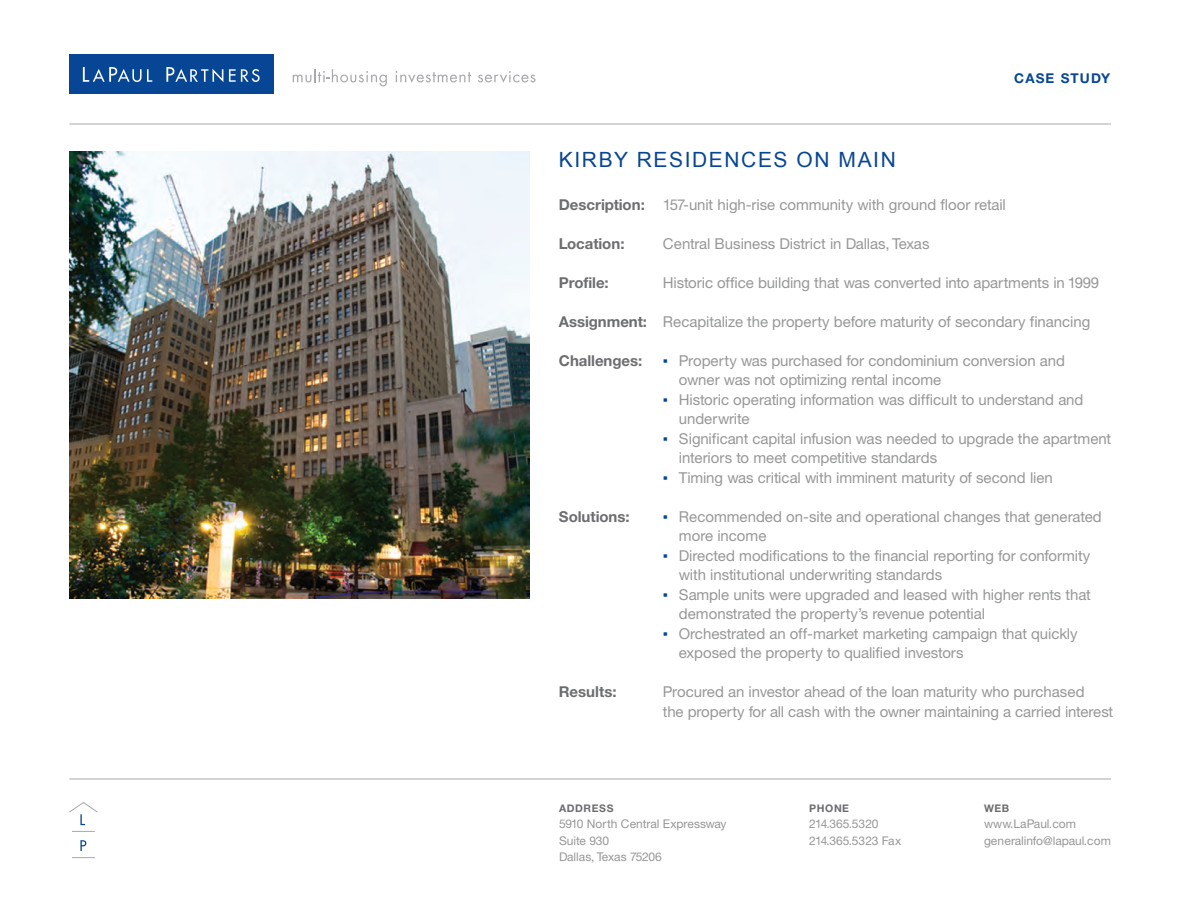
<style>
.page{position:relative;width:1188px;height:918px;background:#fff}
.page>*{position:absolute;margin:0;border:0;box-sizing:border-box;transform-origin:0 0}
.t1{font:21px "Arial";letter-spacing:.075em;color:#074694}
.t2{font:15px/19.5px "Helvetica Neue";letter-spacing:-.005em;color:#969797}
.t3{font:700 15px "Helvetica Neue";color:#6c6d70}
.t4{font:700 13.5px "Helvetica Neue";letter-spacing:.075em;color:#074694}
.t5{font:12px/16.5px "Helvetica Neue";letter-spacing:-.01em;color:#969797}
.t6{font:700 10.5px "Helvetica Neue";letter-spacing:.055em;color:#6c6d70}
.s1{font-weight:700;color:#6c6d70}
.s2{font-family:"Arial";color:#074694}
</style>
<div class="page">
<div style="left:69px;top:55px;width:205px;height:39px;background:#074694"></div>
<svg style="left:83px;top:67px;width:69px;height:15px"></svg>
<svg style="left:166px;top:67px;width:57px;height:15px"></svg>
<svg style="left:229px;top:69px;width:31px;height:13px"></svg>
<svg style="left:293px;top:69px;width:94px;height:17px"></svg>
<svg style="left:395px;top:71px;width:76px;height:12px"></svg>
<svg style="left:478px;top:71px;width:57px;height:12px"></svg>
<svg style="left:69px;top:802px;width:29px;height:23px"></svg>
<svg style="left:80px;top:840px;width:6px;height:11px"></svg>
<svg style="left:72px;top:831px;width:23px;height:1px"></svg>
<svg style="left:72px;top:857px;width:23px;height:1px"></svg>
<hr style="left:69px;top:779px;width:1042px;height:1px;background:#a8a9ad">
<hr style="left:69px;top:124px;width:1042px;height:1px;background:#a8a9ad">
<img style="left:69px;top:152px;width:461px;height:446px">
<p class="t4" style="left:1014px;top:69px;width:97px">CASE STUDY</p>
<h1 class="t1" style="left:559px;top:146px;width:338px">KIRBY RESIDENCES ON MAIN</h1>
<p class="t2" style="left:559px;top:194px;width:448px"><span class="s1">Description:</span> 157-unit high-rise community with ground floor retail</p>
<p class="t3" style="left:559px;top:234px;width:67px">Location:</p>
<p class="t2" style="left:663px;top:233px;width:268px">Central Business District in Dallas, Texas</p>
<p class="t3" style="left:559px;top:273px;width:51px">Profile:</p>
<p class="t2" style="left:663px;top:272px;width:438px">Historic office building that was converted into apartments in 1999</p>
<p class="t2" style="left:559px;top:311px;width:533px"><span class="s1">Assignment:</span> Recapitalize the property before maturity of secondary financing</p>
<p class="t3" style="left:559px;top:351px;width:85px">Challenges:</p>
<p class="t2" style="left:679px;top:350px;width:388px;text-indent:-16px"><span class="s2">▪</span> Property was purchased for condominium conversion and owner was not optimizing rental income</p>
<p class="t2" style="left:679px;top:389px;width:406px;text-indent:-16px"><span class="s2">▪</span> Historic operating information was difficult to understand and underwrite</p>
<p class="t2" style="left:679px;top:428px;width:434px;text-indent:-16px"><span class="s2">▪</span> Significant capital infusion was needed to upgrade the apartment interiors to meet competitive standards</p>
<p class="t2" style="left:663px;top:467px;width:392px"><span class="s2">▪</span> Timing was critical with imminent maturity of second lien</p>
<p class="t3" style="left:559px;top:507px;width:72px">Solutions:</p>
<p class="t2" style="left:679px;top:506px;width:424px;text-indent:-16px"><span class="s2">▪</span> Recommended on-site and operational changes that generated more income</p>
<p class="t2" style="left:679px;top:545px;width:413px;text-indent:-16px"><span class="s2">▪</span> Directed modifications to the financial reporting for conformity with institutional underwriting standards</p>
<p class="t2" style="left:679px;top:584px;width:414px;text-indent:-16px"><span class="s2">▪</span> Sample units were upgraded and leased with higher rents that demonstrated the property’s revenue potential</p>
<p class="t2" style="left:679px;top:623px;width:400px;text-indent:-16px"><span class="s2">▪</span> Orchestrated an off-market marketing campaign that quickly exposed the property to qualified investors</p>
<p class="t3" style="left:559px;top:683px;width:59px">Results:</p>
<p class="t2" style="left:663px;top:682px;width:452px">Procured an investor ahead of the loan maturity who purchased<br>the property for all cash with the owner maintaining a carried interest</p>
<p class="t6" style="left:559px;top:801px;width:56px">ADDRESS</p>
<p class="t5" style="left:559px;top:815px;width:169px">5910 North Central Expressway<br>Suite 930<br>Dallas, Texas 75206</p>
<p class="t6" style="left:809px;top:801px;width:41px">PHONE</p>
<p class="t5" style="left:809px;top:815px;width:94px">214.365.5320<br>214.365.5323 Fax</p>
<p class="t6" style="left:984px;top:801px;width:27px">WEB</p>
<p class="t5" style="left:984px;top:815px;width:128px">www.LaPaul.com generalinfo@lapaul.com</p>
</div>
